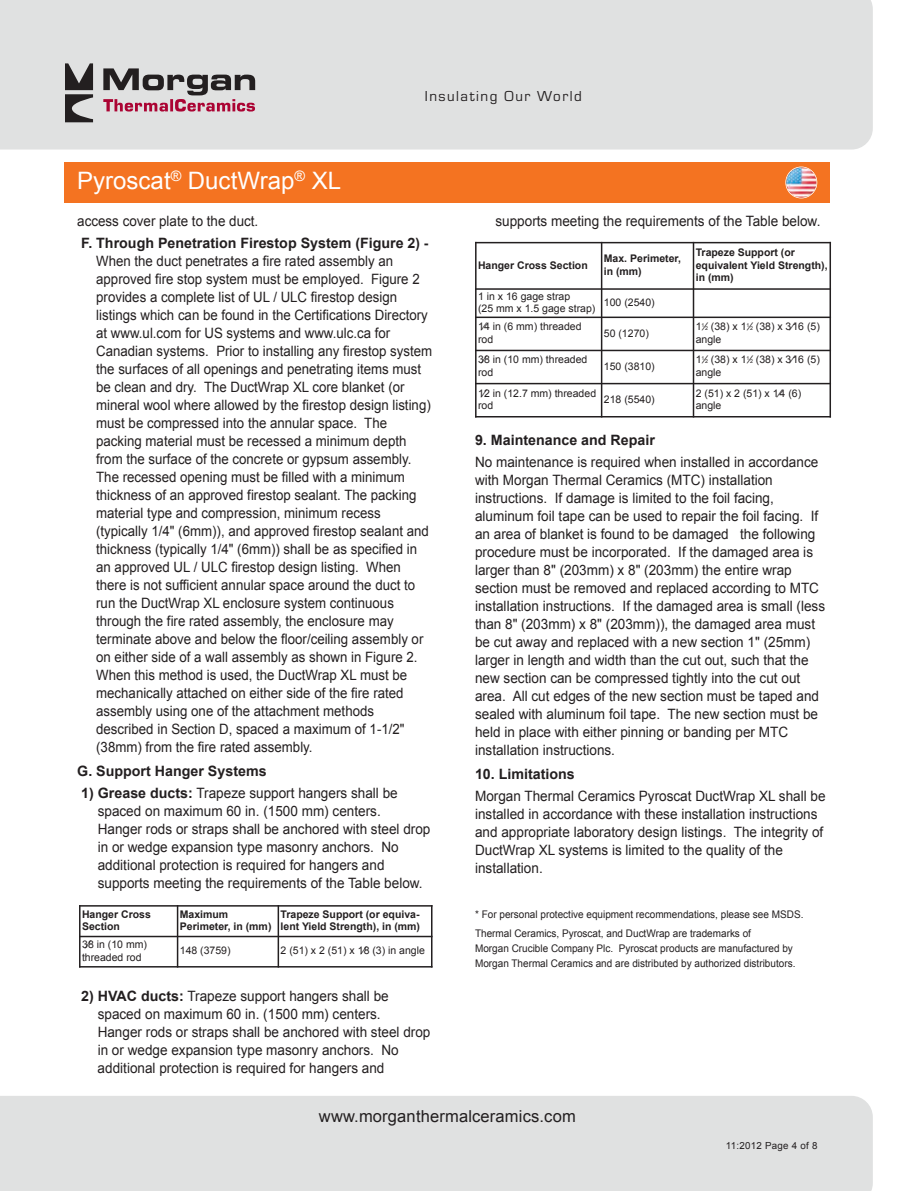
<style>
.page{position:relative;width:915px;height:1191px;background:#fff}
.page>*{position:absolute;margin:0;border:0;box-sizing:border-box;transform-origin:0 0}
.t1{font:24px "Arial";color:#fff}
.t2{font:16.5px "Arial";letter-spacing:.01em;color:#231f20}
.t3{font:15px "Eurostile";letter-spacing:.1em;color:#231f20}
.t4{font:14.25px/18px "Arial";color:#231f20;scale:.95 1}
.t5{font:14.25px/18px "Arial";color:#231f20;scale:.93 1}
.t6{font:700 14.25px "Arial";color:#231f20}
.t7{font:14.25px "Arial";color:#231f20;scale:.94 1}
.t8{font:10.5px/12.6px "Arial";color:#231f20}
.t9{font:10.5px/19.2px "Arial";color:#231f20;scale:.95 1}
.t10{font:700 10.5px/12.6px "Arial";color:#231f20}
.t11{font:9.75px "Arial";letter-spacing:.025em;color:#231f20}
.s1{font-weight:700}
.s2{font-size:5.25px}
</style>
<div class="page">
<div style="left:0;top:0;width:872px;height:150px;background:#e0e1e1"></div>
<div style="left:64px;top:162px;width:766px;height:41px;background:#f47321"></div>
<img style="left:786px;top:167px;width:30px;height:31px;border-radius:50%">
<div style="left:785px;top:167px;width:32px;height:31px;border:2px solid #fff;border-radius:50%"></div>
<div style="left:0;top:1096px;width:872px;height:95px;background:#e0e1e1"></div>
<svg style="left:65px;top:63px;width:28px;height:59px;background:#6e6c6c"></svg>
<svg style="left:103px;top:68px;width:152px;height:44px;background:#a9949a"></svg>
<hr style="left:79px;top:905px;width:1px;height:62px;background:#231f20">
<hr style="left:177px;top:905px;width:1px;height:62px;background:#231f20">
<hr style="left:277px;top:905px;width:2px;height:62px;background:#231f20">
<hr style="left:431px;top:905px;width:1px;height:62px;background:#231f20">
<hr style="left:79px;top:905px;width:353px;height:1px;background:#231f20">
<hr style="left:79px;top:936px;width:353px;height:1px;background:#231f20">
<hr style="left:79px;top:966px;width:353px;height:1px;background:#231f20">
<hr style="left:475px;top:242px;width:1px;height:175px;background:#231f20">
<hr style="left:601px;top:242px;width:1px;height:175px;background:#231f20">
<hr style="left:692px;top:242px;width:2px;height:175px;background:#231f20">
<hr style="left:829px;top:242px;width:2px;height:175px;background:#231f20">
<hr style="left:475px;top:242px;width:356px;height:1px;background:#231f20">
<hr style="left:475px;top:288px;width:356px;height:2px;background:#231f20">
<hr style="left:475px;top:316px;width:356px;height:2px;background:#231f20">
<hr style="left:475px;top:350px;width:356px;height:1px;background:#231f20">
<hr style="left:475px;top:383px;width:356px;height:1px;background:#231f20">
<hr style="left:475px;top:416px;width:356px;height:1px;background:#231f20">
<h1 class="t1" style="left:77px;top:167px;width:265px">Pyroscat<sup>®</sup> DuctWrap<sup>®</sup> XL</h1>
<p class="t3" style="left:425px;top:87px;width:158px">Insulating Our World</p>
<p class="t7" style="left:77px;top:213px;width:194px">access cover plate to the duct.</p>
<p class="t6" style="left:81px;top:235px;width:348px">F. Through Penetration Firestop System (Figure 2) -</p>
<p class="t5" style="left:96px;top:252px;width:363px">When the duct penetrates a fire rated assembly an approved fire stop system must be employed. Figure 2 provides a complete list of UL / ULC firestop design listings which can be found in the Certifications Directory at www.ul.com for US systems and www.ulc.ca for Canadian systems. Prior to installing any firestop system the surfaces of all openings and penetrating items must be clean and dry. The DuctWrap XL core blanket (or mineral wool where allowed by the firestop design listing) must be compressed into the annular space. The packing material must be recessed a minimum depth from the surface of the concrete or gypsum assembly.<br>The recessed opening must be filled with a minimum thickness of an approved firestop sealant. The packing material type and compression, minimum recess (typically 1/4" (6mm)), and approved firestop sealant and thickness (typically 1/4" (6mm)) shall be as specified in an approved UL / ULC firestop design listing. When there is not sufficient annular space around the duct to run the DuctWrap XL enclosure system continuous through the fire rated assembly, the enclosure may terminate above and below the floor/ceiling assembly or on either side of a wall assembly as shown in Figure 2.<br>When this method is used, the DuctWrap XL must be mechanically attached on either side of the fire rated assembly using one of the attachment methods described in Section D, spaced a maximum of 1-1/2" (38mm) from the fire rated assembly.</p>
<p class="t6" style="left:77px;top:763px;width:191px">G. Support Hanger Systems</p>
<p class="t4" style="left:98px;top:784px;width:352px;text-indent:-16px"><span class="s1">1) Grease ducts:</span> Trapeze support hangers shall be spaced on maximum 60 in. (1500 mm) centers.<br>Hanger rods or straps shall be anchored with steel drop in or wedge expansion type masonry anchors. No additional protection is required for hangers and supports meeting the requirements of the Table below.</p>
<p class="t10" style="left:82px;top:907px;width:70px">Hanger Cross<br>Section</p>
<p class="t10" style="left:180px;top:907px;width:93px">Maximum<br>Perimeter, in (mm)</p>
<p class="t10" style="left:280px;top:907px;width:141px">Trapeze Support (or equiva&shy;lent Yield Strength), in (mm)</p>
<p class="t8" style="left:82px;top:938px;width:66px">3⁄8 in (10 mm) threaded rod</p>
<p class="t8" style="left:180px;top:944px;width:52px">148 (3759)</p>
<p class="t8" style="left:280px;top:944px;width:146px">2 (51) x 2 (51) x 1⁄8 (3) in angle</p>
<p class="t4" style="left:98px;top:986px;width:352px;text-indent:-16px"><span class="s1">2) HVAC ducts:</span> Trapeze support hangers shall be spaced on maximum 60 in. (1500 mm) centers.<br>Hanger rods or straps shall be anchored with steel drop in or wedge expansion type masonry anchors. No additional protection is required for hangers and</p>
<p class="t4" style="left:495px;top:212px;width:343px">supports meeting the requirements of the Table below.</p>
<p class="t10" style="left:478px;top:259px;width:111px">Hanger Cross Section</p>
<p class="t10" style="left:604px;top:252px;width:79px">Max. Perimeter, in (mm)</p>
<p class="t10" style="left:695px;top:246px;width:133px">Trapeze Support (or equivalent Yield Strength), in (mm)</p>
<p class="t8" style="left:478px;top:290px;width:119px">1 in x 16 gage strap<br>(25 mm x 1.5 gage strap)</p>
<p class="t8" style="left:604px;top:296px;width:52px">100 (2540)</p>
<p class="t8" style="left:478px;top:320px;width:105px">1⁄4 in (6 mm) threaded rod</p>
<p class="t8" style="left:604px;top:327px;width:46px">50 (1270)</p>
<p class="t8" style="left:695px;top:320px;width:126px">1<sup>1</sup>⁄<span class="s2">2</span> (38) x 1<sup>1</sup>⁄<span class="s2">2</span> (38) x 3⁄16 (5) angle</p>
<p class="t8" style="left:478px;top:353px;width:111px">3⁄8 in (10 mm) threaded rod</p>
<p class="t8" style="left:604px;top:360px;width:52px">150 (3810)</p>
<p class="t8" style="left:695px;top:353px;width:126px">1<sup>1</sup>⁄<span class="s2">2</span> (38) x 1<sup>1</sup>⁄<span class="s2">2</span> (38) x 3⁄16 (5) angle</p>
<p class="t8" style="left:478px;top:387px;width:120px">1⁄2 in (12.7 mm) threaded rod</p>
<p class="t8" style="left:604px;top:393px;width:52px">218 (5540)</p>
<p class="t8" style="left:695px;top:387px;width:107px">2 (51) x 2 (51) x 1⁄4 (6) angle</p>
<p class="t6" style="left:475px;top:432px;width:181px">9. Maintenance and Repair</p>
<p class="t4" style="left:475px;top:453px;width:370px">No maintenance is required when installed in accordance with Morgan Thermal Ceramics (MTC) installation instructions. If damage is limited to the foil facing, aluminum foil tape can be used to repair the foil facing. If an area of blanket is found to be damaged the following procedure must be incorporated. If the damaged area is larger than 8" (203mm) x 8" (203mm) the entire wrap section must be removed and replaced according to MTC installation instructions. If the damaged area is small (less than 8" (203mm) x 8" (203mm)), the damaged area must be cut away and replaced with a new section 1" (25mm) larger in length and width than the cut out, such that the new section can be compressed tightly into the cut out area. All cut edges of the new section must be taped and sealed with aluminum foil tape. The new section must be held in place with either pinning or banding per MTC installation instructions.</p>
<p class="t6" style="left:475px;top:766px;width:101px">10. Limitations</p>
<p class="t4" style="left:475px;top:787px;width:370px">Morgan Thermal Ceramics Pyroscat DuctWrap XL shall be installed in accordance with these installation instructions and appropriate laboratory design listings. The integrity of DuctWrap XL systems is limited to the quality of the installation.</p>
<p class="t9" style="left:475px;top:904px;width:347px">* For personal protective equipment recommendations, please see MSDS.<br>Thermal Ceramics, Pyroscat, and DuctWrap are trademarks of</p>
<p class="t9" style="left:475px;top:940px;width:339px;line-height:15px">Morgan Crucible Company Plc. Pyroscat products are manufactured by<br>Morgan Thermal Ceramics and are distributed by authorized distributors.</p>
<p class="t2" style="left:319px;top:1106px;width:258px">www.morganthermalceramics.com</p>
<p class="t11" style="left:726px;top:1140px;width:93px">11:2012 Page 4 of 8</p>
</div>
